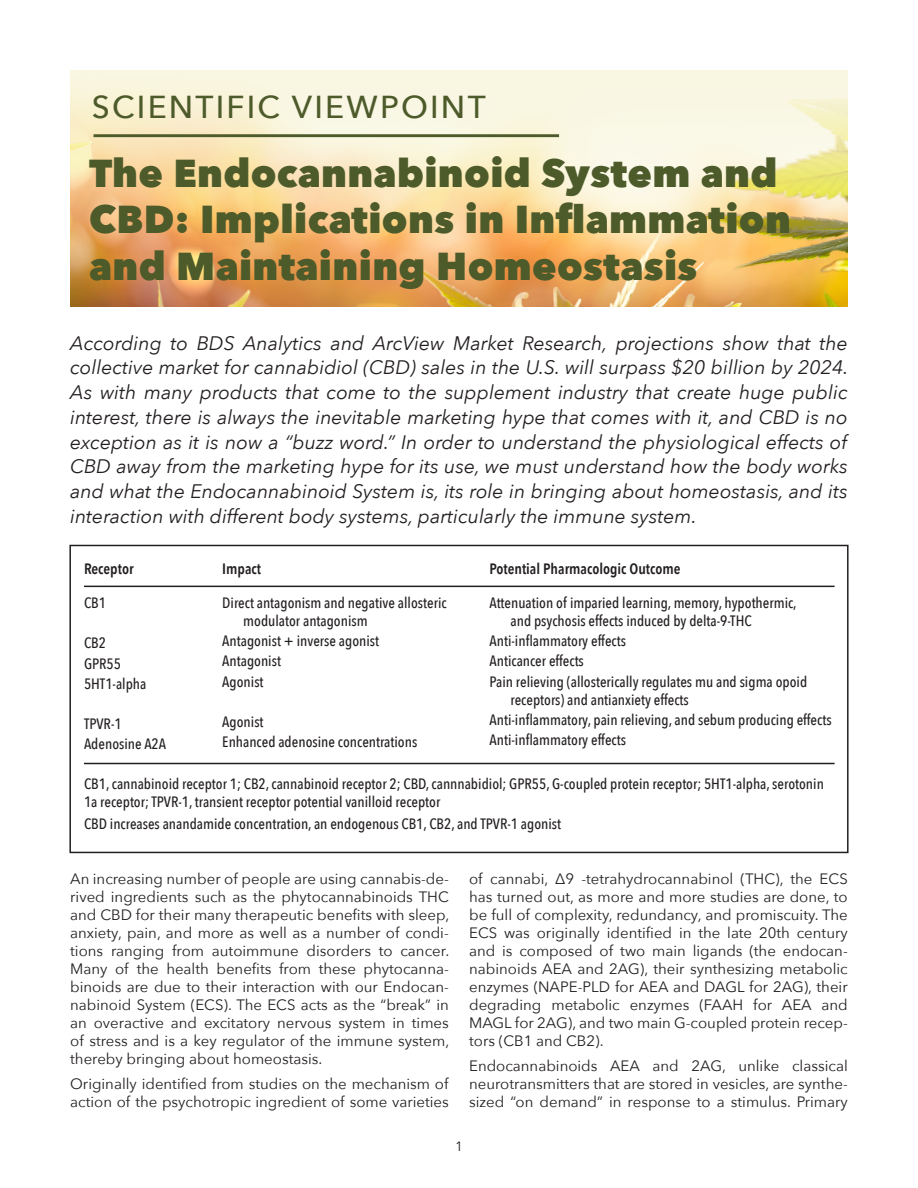
<style>
.page{position:relative;width:918px;height:1188px;background:#fff}
.page>*{position:absolute;margin:0;border:0;box-sizing:border-box;transform-origin:0 0}
.t1{font:800 38.85px/46.7px "Avenir Next";letter-spacing:.01em;color:#4d5a2a}
.t2{font:500 31.65px "Avenir Next";letter-spacing:.07em;color:#4d5a2a}
.t3{font:italic 19.5px/24.8px "Avenir Next";color:#231f20;text-align:justify}
.t4{font:15px/18px "Avenir Next";color:#231f20;text-align:justify}
.t5{font:500 15px/20.1px "Avenir Next Condensed";color:#231f20}
.t6{font:600 15px "Avenir Next Condensed";color:#231f20}
.t7{font:800 15px "Avenir";color:#231f20}
.t8{font:13.5px "Avenir Next";color:#231f20}
</style>
<div class="page">
<img style="left:70px;top:71px;width:778px;height:236px">
<hr style="left:94px;top:134px;width:465px;height:3px;background:#4d5a2a">
<hr style="left:84px;top:586px;width:751px;height:1px;background:#231f20">
<hr style="left:84px;top:763px;width:751px;height:1px;background:#231f20">
<div style="left:69px;top:545px;width:780px;height:308px;border:2px solid #231f20"></div>
<h2 class="t2" style="left:92px;top:80px;width:395px">SCIENTIFIC VIEWPOINT</h2>
<h1 class="t1" style="left:89px;top:149px;width:703px">The Endocannabinoid System and<br>CBD: Implications in Inflammation and Maintaining Homeostasis</h1>
<p class="t3" style="left:70px;top:330px;width:780px">According to BDS Analytics and ArcView Market Research, projections show that the collective market for cannabidiol (CBD) sales in the U.S. will surpass $20 billion by 2024.<br>As with many products that come to the supplement industry that create huge public interest, there is always the inevitable marketing hype that comes with it, and CBD is no exception as it is now a “buzz word.” In order to understand the physiological effects of CBD away from the marketing hype for its use, we must understand how the body works and what the Endocannabinoid System is, its role in bringing about homeostasis, and its interaction with different body systems, particularly the immune system.</p>
<p class="t7" style="left:274px;top:473px;width:373px">Table 1. CBD Receptor Actions and Mediated Effects</p>
<p class="t6" style="left:490px;top:556px;width:193px">Potential Pharmacologic Outcome</p>
<p class="t5" style="left:511px;top:594px;width:288px;line-height:18px;text-indent:-21px">Attenuation of imparied learning, memory, hypothermic, and psychosis effects induced by delta-9-THC</p>
<p class="t5" style="left:490px;top:631px;width:319px">Anti-inflammatory effects<br>Anticancer effects<br>Pain relieving (allosterically regulates mu and sigma opoid</p>
<p class="t5" style="left:490px;top:689px;width:344px;text-indent:21px">receptors) and antianxiety effects<br>Anti-inflammatory, pain relieving, and sebum producing effects<br>Anti-inflammatory effects</p>
<p class="t6" style="left:84px;top:556px;width:51px">Receptor</p>
<p class="t5" style="left:84px;top:593px;width:24px">CB1</p>
<p class="t5" style="left:84px;top:633px;width:64px">CB2<br>GPR55<br>5HT1-alpha</p>
<p class="t5" style="left:84px;top:714px;width:84px">TPVR-1<br>Adenosine A2A</p>
<p class="t5" style="left:84px;top:775px;width:741px;line-height:18px">CB1, cannabinoid receptor 1; CB2, cannabinoid receptor 2; CBD, cannnabidiol; GPR55, G-coupled protein receptor; 5HT1-alpha, serotonin<br>1a receptor; TPVR-1, transient receptor potential vanilloid receptor</p>
<p class="t5" style="left:84px;top:814px;width:479px">CBD increases anandamide concentration, an endogenous CB1, CB2, and TPVR-1 agonist</p>
<p class="t6" style="left:222px;top:556px;width:40px">Impact</p>
<p class="t5" style="left:243px;top:594px;width:205px;line-height:18px;text-indent:-21px">Direct antagonism and negative allosteric modulator antagonism</p>
<p class="t5" style="left:222px;top:631px;width:158px">Antagonist + inverse agonist<br>Antagonist<br>Agonist</p>
<p class="t5" style="left:222px;top:712px;width:197px">Agonist<br>Enhanced adenosine concentrations</p>
<p class="t4" style="left:70px;top:870px;width:381px">An increasing number of people are using cannabis-de&shy;rived ingredients such as the phytocannabinoids THC and CBD for their many therapeutic benefits with sleep, anxiety, pain, and more as well as a number of condi&shy;tions ranging from autoimmune disorders to cancer.<br>Many of the health benefits from these phytocanna&shy;binoids are due to their interaction with our Endocan&shy;nabinoid System (ECS). The ECS acts as the “break” in an overactive and excitatory nervous system in times of stress and is a key regulator of the immune system, thereby bringing about homeostasis.</p>
<p class="t4" style="left:70px;top:1074px;width:380px">Originally identified from studies on the mechanism of action of the psychotropic ingredient of some varieties</p>
<p class="t4" style="left:469px;top:870px;width:380px">of cannabi, Δ9 -tetrahydrocannabinol (THC), the ECS has turned out, as more and more studies are done, to be full of complexity, redundancy, and promiscuity. The ECS was originally identified in the late 20th century and is composed of two main ligands (the endocan&shy;nabinoids AEA and 2AG), their synthesizing metabolic enzymes (NAPE-PLD for AEA and DAGL for 2AG), their degrading metabolic enzymes (FAAH for AEA and MAGL for 2AG), and two main G-coupled protein recep&shy;tors (CB1 and CB2).</p>
<p class="t4" style="left:469px;top:1056px;width:380px">Endocannabinoids AEA and 2AG, unlike classical neurotransmitters that are stored in vesicles, are synthe&shy;sized “on demand” in response to a stimulus. Primary</p>
<p class="t8" style="left:455px;top:1135px;width:9px">1</p>
</div>
